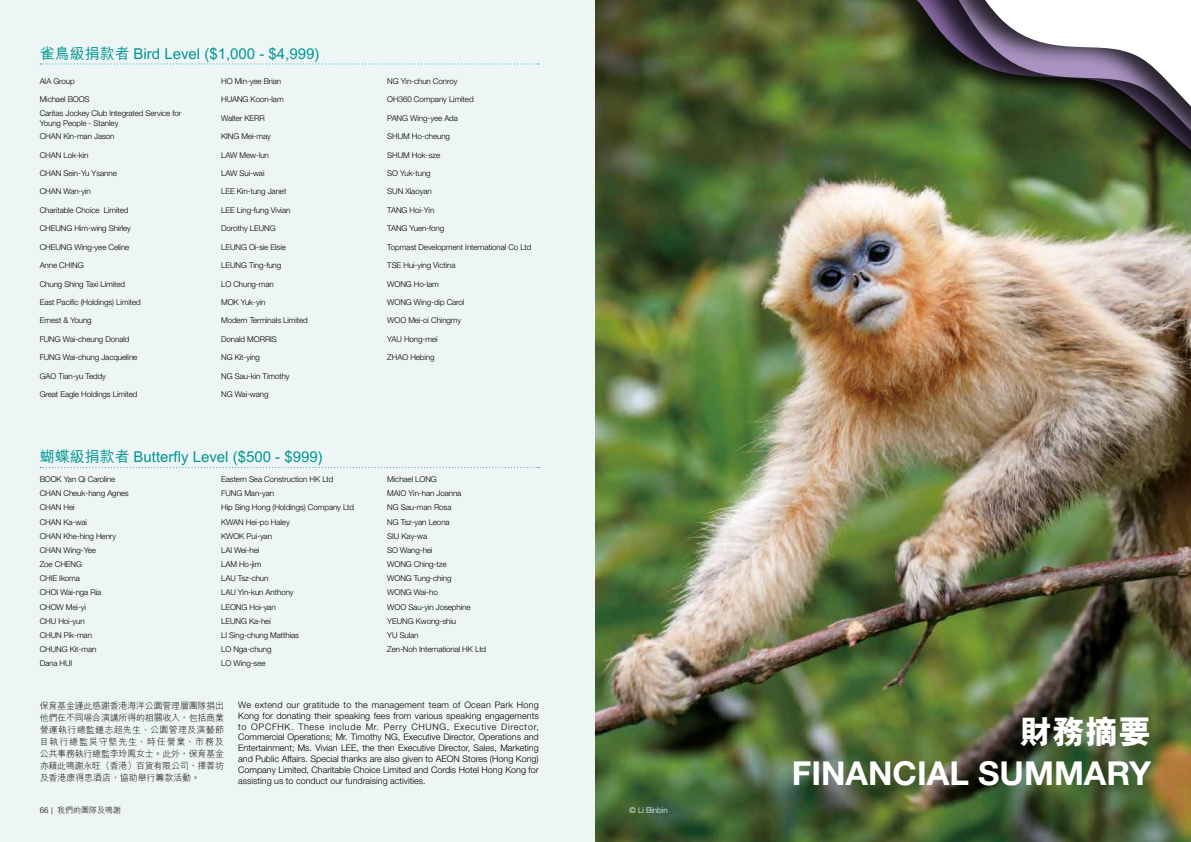
<style>
.page{position:relative;width:1191px;height:842px;background:#edf5f5}
.page>*{position:absolute;margin:0;border:0;box-sizing:border-box;transform-origin:0 0}
.t1{font:700 33px "Helvetica Neue LT Std";color:#fff}
.t2{font:800 33px "M Hei HK";color:#fff}
.t3{font:500 15px "M Hei HK";color:#009794}
.t4{font:300 9px/10.8px "Helvetica Neue LT Std";color:#000;text-align:justify}
.t5{font:300 9px/12px "M Hei HK";letter-spacing:-.025em;color:#000;text-align:justify}
.t6{font:300 8px/9.6px "Helvetica Neue LT Std";letter-spacing:-.01em;color:#000}
.t7{font:300 8px "M Hei HK";color:#000}
.t8{font:300 8px "Helvetica Neue LT Std";color:#fff}
</style>
<div class="page">
<img style="left:595px;top:0;width:596px;height:842px">
<div style="left:768px;top:0;width:423px;height:192px;background:#000;opacity:.75"></div>
<div style="left:807px;top:0;width:384px;height:204px;background:#000;opacity:.75"></div>
<svg style="left:842px;top:165px;width:349px;height:43px;background:#7b905d"></svg>
<div style="left:826px;top:0;width:365px;height:165px;background:#000;opacity:.75"></div>
<svg style="left:861px;top:0;width:330px;height:172px;background:#6a755d"></svg>
<svg style="left:40px;top:63px;width:499px;height:1px"></svg>
<svg style="left:40px;top:467px;width:499px;height:1px"></svg>
<h2 class="t3" style="left:40px;top:42px;width:281px">雀鳥級捐款者 Bird Level ($1,000 - $4,999)</h2>
<p class="t6" style="left:40px;top:76px;width:37px">AIA Group</p>
<p class="t6" style="left:221px;top:76px;width:61px">HO Min-yee Brian</p>
<p class="t6" style="left:387px;top:76px;width:72px">NG Yin-chun Conroy</p>
<p class="t6" style="left:40px;top:94px;width:51px">Michael BOOS</p>
<p class="t6" style="left:221px;top:94px;width:64px">HUANG Koon-lam</p>
<p class="t6" style="left:387px;top:94px;width:88px">OH360 Company Limited</p>
<p class="t6" style="left:40px;top:108px;width:143px">Caritas Jockey Club Integrated Service for<br>Young People - Stanley</p>
<p class="t6" style="left:221px;top:113px;width:45px">Walter KERR</p>
<p class="t6" style="left:387px;top:113px;width:72px">PANG Wing-yee Ada</p>
<p class="t6" style="left:40px;top:131px;width:76px">CHAN Kin-man Jason</p>
<p class="t6" style="left:221px;top:131px;width:51px">KING Mei-may</p>
<p class="t6" style="left:387px;top:131px;width:64px">SHUM Ho-cheung</p>
<p class="t6" style="left:40px;top:150px;width:50px">CHAN Lok-kin</p>
<p class="t6" style="left:221px;top:150px;width:49px">LAW Mew-lun</p>
<p class="t6" style="left:387px;top:150px;width:54px">SHUM Hok-sze</p>
<p class="t6" style="left:40px;top:168px;width:79px">CHAN Sein-Yu Ysanne</p>
<p class="t6" style="left:221px;top:168px;width:45px">LAW Sui-wai</p>
<p class="t6" style="left:387px;top:168px;width:45px">SO Yuk-tung</p>
<p class="t6" style="left:40px;top:187px;width:53px">CHAN Wan-yin</p>
<p class="t6" style="left:221px;top:187px;width:67px">LEE Kin-tung Janet</p>
<p class="t6" style="left:387px;top:187px;width:46px">SUN Xiaoyan</p>
<p class="t6" style="left:40px;top:205px;width:90px">Charitable Choice Limited</p>
<p class="t6" style="left:221px;top:205px;width:71px">LEE Ling-fung Vivian</p>
<p class="t6" style="left:387px;top:205px;width:48px">TANG Hoi-Yin</p>
<p class="t6" style="left:40px;top:223px;width:93px">CHEUNG Him-wing Shirley</p>
<p class="t6" style="left:221px;top:223px;width:56px">Dorothy LEUNG</p>
<p class="t6" style="left:387px;top:223px;width:58px">TANG Yuen-fong</p>
<p class="t6" style="left:40px;top:242px;width:91px">CHEUNG Wing-yee Celine</p>
<p class="t6" style="left:221px;top:242px;width:66px">LEUNG Oi-sie Elsie</p>
<p class="t6" style="left:387px;top:242px;width:146px">Topmast Development International Co Ltd</p>
<p class="t6" style="left:40px;top:260px;width:45px">Anne CHING</p>
<p class="t6" style="left:221px;top:260px;width:62px">LEUNG Ting-fung</p>
<p class="t6" style="left:387px;top:260px;width:70px">TSE Hui-ying Victina</p>
<p class="t6" style="left:40px;top:279px;width:87px">Chung Shing Taxi Limited</p>
<p class="t6" style="left:221px;top:279px;width:54px">LO Chung-man</p>
<p class="t6" style="left:387px;top:279px;width:53px">WONG Ho-lam</p>
<p class="t6" style="left:40px;top:297px;width:103px">East Pacific (Holdings) Limited</p>
<p class="t6" style="left:221px;top:297px;width:46px">MOK Yuk-yin</p>
<p class="t6" style="left:387px;top:297px;width:79px">WONG Wing-dip Carol</p>
<p class="t6" style="left:40px;top:316px;width:54px">Ernest &amp; Young</p>
<p class="t6" style="left:221px;top:316px;width:88px">Modern Terminals Limited</p>
<p class="t6" style="left:387px;top:316px;width:75px">WOO Mei-oi Chingmy</p>
<p class="t6" style="left:40px;top:334px;width:91px">FUNG Wai-cheung Donald</p>
<p class="t6" style="left:221px;top:334px;width:57px">Donald MORRIS</p>
<p class="t6" style="left:387px;top:334px;width:52px">YAU Hong-mei</p>
<p class="t6" style="left:40px;top:352px;width:99px">FUNG Wai-chung Jacqueline</p>
<p class="t6" style="left:221px;top:352px;width:40px">NG Kit-ying</p>
<p class="t6" style="left:387px;top:352px;width:49px">ZHAO Hebing</p>
<p class="t6" style="left:40px;top:371px;width:68px">GAO Tian-yu Teddy</p>
<p class="t6" style="left:221px;top:371px;width:70px">NG Sau-kin Timothy</p>
<p class="t6" style="left:40px;top:389px;width:99px">Great Eagle Holdings Limited</p>
<p class="t6" style="left:221px;top:389px;width:49px">NG Wai-wang</p>
<h2 class="t3" style="left:40px;top:446px;width:285px">蝴蝶級捐款者 Butterfly Level ($500 - $999)</h2>
<p class="t6" style="left:40px;top:474px;width:77px">BOOK Yan Qi Caroline</p>
<p class="t6" style="left:221px;top:474px;width:114px">Eastern Sea Construction HK Ltd</p>
<p class="t6" style="left:387px;top:474px;width:51px">Michael LONG</p>
<p class="t6" style="left:40px;top:488px;width:91px">CHAN Cheuk-hang Agnes</p>
<p class="t6" style="left:221px;top:488px;width:54px">FUNG Man-yan</p>
<p class="t6" style="left:387px;top:488px;width:76px">MAIO Yin-han Joanna</p>
<p class="t6" style="left:40px;top:503px;width:36px">CHAN Hei</p>
<p class="t6" style="left:221px;top:503px;width:134px">Hip Sing Hong (Holdings) Company Ltd</p>
<p class="t6" style="left:387px;top:503px;width:66px">NG Sau-man Rosa</p>
<p class="t6" style="left:40px;top:517px;width:49px">CHAN Ka-wai</p>
<p class="t6" style="left:221px;top:517px;width:70px">KWAN Hei-po Haley</p>
<p class="t6" style="left:387px;top:517px;width:64px">NG Tsz-yan Leona</p>
<p class="t6" style="left:40px;top:531px;width:78px">CHAN Khe-hing Henry</p>
<p class="t6" style="left:221px;top:531px;width:52px">KWOK Pui-yan</p>
<p class="t6" style="left:387px;top:531px;width:41px">SIU Kay-wa</p>
<p class="t6" style="left:40px;top:545px;width:58px">CHAN Wing-Yee</p>
<p class="t6" style="left:221px;top:545px;width:40px">LAI Wei-hei</p>
<p class="t6" style="left:387px;top:545px;width:47px">SO Wang-hei</p>
<p class="t6" style="left:40px;top:559px;width:44px">Zoe CHENG</p>
<p class="t6" style="left:221px;top:559px;width:42px">LAM Ho-jim</p>
<p class="t6" style="left:387px;top:559px;width:61px">WONG Ching-tze</p>
<p class="t6" style="left:40px;top:573px;width:42px">CHIE Ikoma</p>
<p class="t6" style="left:221px;top:573px;width:49px">LAU Tsz-chun</p>
<p class="t6" style="left:387px;top:573px;width:66px">WONG Tung-ching</p>
<p class="t6" style="left:40px;top:588px;width:63px">CHOI Wai-nga Ria</p>
<p class="t6" style="left:221px;top:588px;width:74px">LAU Yin-kun Anthony</p>
<p class="t6" style="left:387px;top:588px;width:52px">WONG Wai-ho</p>
<p class="t6" style="left:40px;top:602px;width:48px">CHOW Mei-yi</p>
<p class="t6" style="left:221px;top:602px;width:56px">LEONG Hoi-yan</p>
<p class="t6" style="left:387px;top:602px;width:85px">WOO Sau-yin Josephine</p>
<p class="t6" style="left:40px;top:616px;width:46px">CHU Hoi-yun</p>
<p class="t6" style="left:221px;top:616px;width:51px">LEUNG Ka-hei</p>
<p class="t6" style="left:387px;top:616px;width:70px">YEUNG Kwong-shiu</p>
<p class="t6" style="left:40px;top:630px;width:54px">CHUN Pik-man</p>
<p class="t6" style="left:221px;top:630px;width:79px">LI Sing-chung Matthias</p>
<p class="t6" style="left:387px;top:630px;width:33px">YU Sulan</p>
<p class="t6" style="left:40px;top:644px;width:58px">CHUNG Kit-man</p>
<p class="t6" style="left:221px;top:644px;width:52px">LO Nga-chung</p>
<p class="t6" style="left:387px;top:644px;width:100px">Zen-Noh International HK Ltd</p>
<p class="t6" style="left:40px;top:658px;width:34px">Dana HUI</p>
<p class="t6" style="left:221px;top:658px;width:46px">LO Wing-see</p>
<p class="t5" style="left:40px;top:699px;width:186px">保育基金謹此感謝香港海洋公園管理層團隊捐出他們在不同場合演講所得的相關收入，包括商業營運執行總監鍾志超先生、公園管理及演藝節目執行總監吳守堅先生、時任營業、市務及公共事務執行總監李玲鳳女士。此外，保育基金亦藉此鳴謝永旺（香港）百貨有限公司、擇善坊及香港康得思酒店，協助舉行籌款活動。</p>
<p class="t4" style="left:238px;top:699px;width:302px">We extend our gratitude to the management team of Ocean Park Hong Kong for donating their speaking fees from various speaking engagements to OPCFHK. These include Mr. Perry CHUNG, Executive Director, Commercial Operations; Mr. Timothy NG, Executive Director, Operations and Entertainment; Ms. Vivian LEE, the then Executive Director, Sales, Marketing and Public Affairs. Special thanks are also given to AEON Stores (Hong Kong)<br>Company Limited, Charitable Choice Limited and Cordis Hotel Hong Kong for assisting us to conduct our fundraising activities.</p>
<p class="t7" style="left:40px;top:804px;width:83px">66 | 我們的團隊及鳴謝</p>
<p class="t8" style="left:629px;top:805px;width:40px">© Li Binbin</p>
<h1 class="t2" style="left:1019px;top:710px;width:133px">財務摘要</h1>
<h1 class="t1" style="left:791px;top:752px;width:361px">FINANCIAL SUMMARY</h1>
</div>
